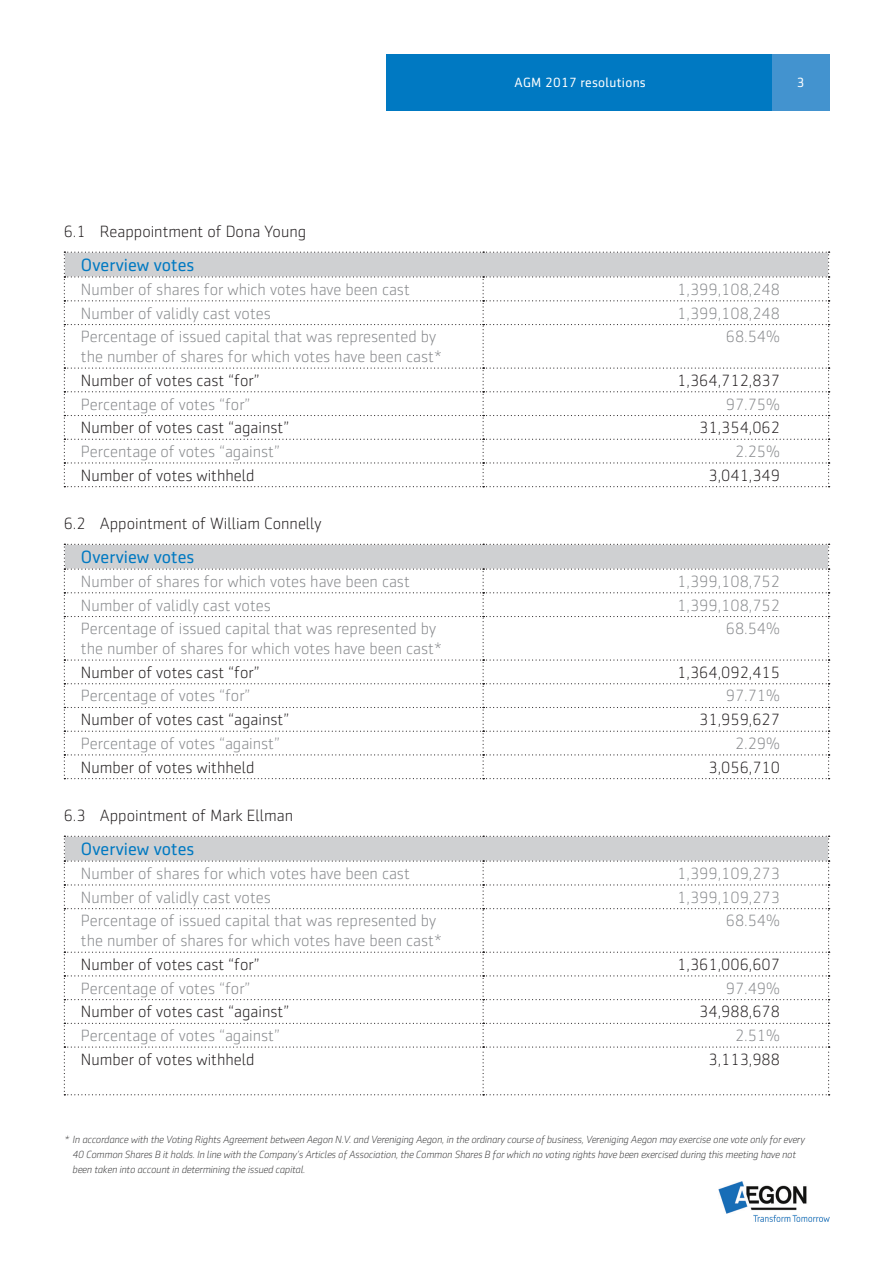
<style>
.page{position:relative;width:893px;height:1263px;background:#fff}
.page>*{position:absolute;margin:0;border:0;box-sizing:border-box;transform-origin:0 0}
.blauwe_tabel_kop{font:18px "Sentico Sans DT";color:#0079c2}
.Licht_grijs_tekst_in{font:300 16.5px/19.8px "Sentico Sans DT";color:#87898c}
.Licht_grijs_tekst_in-2{font:300 16.5px "Sentico Sans DT";color:#231f20}
.broodtext_zwart{font:300 16.5px "Sentico Sans DT";color:#231f20}
.cijfers_in_tabel{font:300 16.5px "Sentico Sans DT";color:#87898c}
.cijfers_in_tabel-2{font:300 16.5px "Sentico Sans DT";color:#231f20}
.broodtext_zwart-2{font:300 16.5px "Sentico Sans DT";color:#87898c}
.t1{font:13.5px "Sentico Sans DT";letter-spacing:.02em;color:#fff}
.VOETNOTEN{font:italic 300 10.5px/15px "Sentico Sans DT";letter-spacing:-.02em;color:#3e3e3f}
</style>
<div class="page">
<svg style="left:64px;top:252px;width:766px;height:235px"></svg>
<svg style="left:64px;top:544px;width:766px;height:235px"></svg>
<svg style="left:64px;top:836px;width:766px;height:259px"></svg>
<img style="left:719px;top:1182px;width:110px;height:39px">
<div style="left:386px;top:54px;width:386px;height:57px;background:#0079c2"></div>
<div style="left:772px;top:54px;width:58px;height:57px;background:#4393cf"></div>
<p class="t1" style="left:515px;top:75px;width:133px">AGM 2017 resolutions</p>
<p class="t1" style="left:797px;top:75px;width:9px">3</p>
<p class="broodtext_zwart" style="left:64px;top:223px;width:244px">6.1 Reappointment of Dona Young</p>
<p class="blauwe_tabel_kop" style="left:81px;top:255px;width:115px">Overview votes</p>
<p class="Licht_grijs_tekst_in" style="left:81px;top:279px;width:330px">Number of shares for which votes have been cast</p>
<p class="cijfers_in_tabel" style="left:677px;top:280px;width:104px">1,399,108,248</p>
<p class="Licht_grijs_tekst_in" style="left:81px;top:303px;width:191px">Number of validly cast votes</p>
<p class="cijfers_in_tabel" style="left:677px;top:304px;width:104px">1,399,108,248</p>
<p class="Licht_grijs_tekst_in" style="left:81px;top:327px;width:363px">Percentage of issued capital that was represented by the number of shares for which votes have been cast*</p>
<p class="cijfers_in_tabel" style="left:726px;top:328px;width:56px">68.54%</p>
<p class="Licht_grijs_tekst_in-2" style="left:81px;top:371px;width:180px">Number of votes cast “for”</p>
<p class="cijfers_in_tabel-2" style="left:677px;top:371px;width:104px">1,364,712,837</p>
<p class="Licht_grijs_tekst_in" style="left:81px;top:394px;width:171px">Percentage of votes “for”</p>
<p class="broodtext_zwart-2" style="left:726px;top:395px;width:56px">97.75%</p>
<p class="Licht_grijs_tekst_in-2" style="left:81px;top:419px;width:210px">Number of votes cast “against”</p>
<p class="broodtext_zwart" style="left:699px;top:419px;width:82px">31,354,062</p>
<p class="Licht_grijs_tekst_in" style="left:81px;top:442px;width:201px">Percentage of votes “against”</p>
<p class="broodtext_zwart-2" style="left:735px;top:443px;width:47px">2.25%</p>
<p class="Licht_grijs_tekst_in-2" style="left:81px;top:466px;width:175px">Number of votes withheld</p>
<p class="broodtext_zwart" style="left:708px;top:466px;width:73px">3,041,349</p>
<p class="broodtext_zwart" style="left:64px;top:515px;width:259px">6.2 Appointment of William Connelly</p>
<p class="blauwe_tabel_kop" style="left:81px;top:547px;width:115px">Overview votes</p>
<p class="Licht_grijs_tekst_in" style="left:81px;top:571px;width:330px">Number of shares for which votes have been cast</p>
<p class="cijfers_in_tabel" style="left:677px;top:572px;width:104px">1,399,108,752</p>
<p class="Licht_grijs_tekst_in" style="left:81px;top:595px;width:191px">Number of validly cast votes</p>
<p class="cijfers_in_tabel" style="left:677px;top:596px;width:104px">1,399,108,752</p>
<p class="Licht_grijs_tekst_in" style="left:81px;top:619px;width:363px">Percentage of issued capital that was represented by the number of shares for which votes have been cast*</p>
<p class="cijfers_in_tabel" style="left:726px;top:620px;width:56px">68.54%</p>
<p class="Licht_grijs_tekst_in-2" style="left:81px;top:663px;width:180px">Number of votes cast “for”</p>
<p class="cijfers_in_tabel-2" style="left:677px;top:663px;width:104px">1,364,092,415</p>
<p class="Licht_grijs_tekst_in" style="left:81px;top:686px;width:171px">Percentage of votes “for”</p>
<p class="broodtext_zwart-2" style="left:726px;top:687px;width:56px">97.71%</p>
<p class="Licht_grijs_tekst_in-2" style="left:81px;top:711px;width:210px">Number of votes cast “against”</p>
<p class="broodtext_zwart" style="left:699px;top:711px;width:82px">31,959,627</p>
<p class="Licht_grijs_tekst_in" style="left:81px;top:734px;width:201px">Percentage of votes “against”</p>
<p class="broodtext_zwart-2" style="left:735px;top:734px;width:47px">2.29%</p>
<p class="Licht_grijs_tekst_in-2" style="left:81px;top:758px;width:175px">Number of votes withheld</p>
<p class="broodtext_zwart" style="left:708px;top:758px;width:73px">3,056,710</p>
<p class="broodtext_zwart" style="left:64px;top:807px;width:231px">6.3 Appointment of Mark Ellman</p>
<p class="blauwe_tabel_kop" style="left:81px;top:839px;width:115px">Overview votes</p>
<p class="Licht_grijs_tekst_in" style="left:81px;top:864px;width:330px">Number of shares for which votes have been cast</p>
<p class="cijfers_in_tabel" style="left:677px;top:865px;width:104px">1,399,109,273</p>
<p class="Licht_grijs_tekst_in" style="left:81px;top:887px;width:191px">Number of validly cast votes</p>
<p class="cijfers_in_tabel" style="left:677px;top:888px;width:104px">1,399,109,273</p>
<p class="Licht_grijs_tekst_in" style="left:81px;top:911px;width:363px">Percentage of issued capital that was represented by the number of shares for which votes have been cast*</p>
<p class="cijfers_in_tabel" style="left:726px;top:912px;width:56px">68.54%</p>
<p class="Licht_grijs_tekst_in-2" style="left:81px;top:955px;width:180px">Number of votes cast “for”</p>
<p class="cijfers_in_tabel-2" style="left:677px;top:955px;width:104px">1,361,006,607</p>
<p class="Licht_grijs_tekst_in" style="left:81px;top:978px;width:171px">Percentage of votes “for”</p>
<p class="broodtext_zwart-2" style="left:726px;top:979px;width:56px">97.49%</p>
<p class="Licht_grijs_tekst_in-2" style="left:81px;top:1003px;width:210px">Number of votes cast “against”</p>
<p class="broodtext_zwart" style="left:699px;top:1003px;width:82px">34,988,678</p>
<p class="Licht_grijs_tekst_in" style="left:81px;top:1026px;width:201px">Percentage of votes “against”</p>
<p class="broodtext_zwart-2" style="left:735px;top:1027px;width:47px">2.51%</p>
<p class="Licht_grijs_tekst_in-2" style="left:81px;top:1050px;width:175px">Number of votes withheld</p>
<p class="broodtext_zwart" style="left:708px;top:1050px;width:73px">3,113,988</p>
<p class="VOETNOTEN" style="left:72px;top:1132px;width:734px;text-indent:-9px">* In accordance with the Voting Rights Agreement between Aegon N.V. and Vereniging Aegon, in the ordinary course of business, Vereniging Aegon may exercise one vote only for every<br>40 Common Shares B it holds. In line with the Company’s Articles of Association, the Common Shares B for which no voting rights have been exercised during this meeting have not been taken into account in determining the issued capital.</p>
</div>
